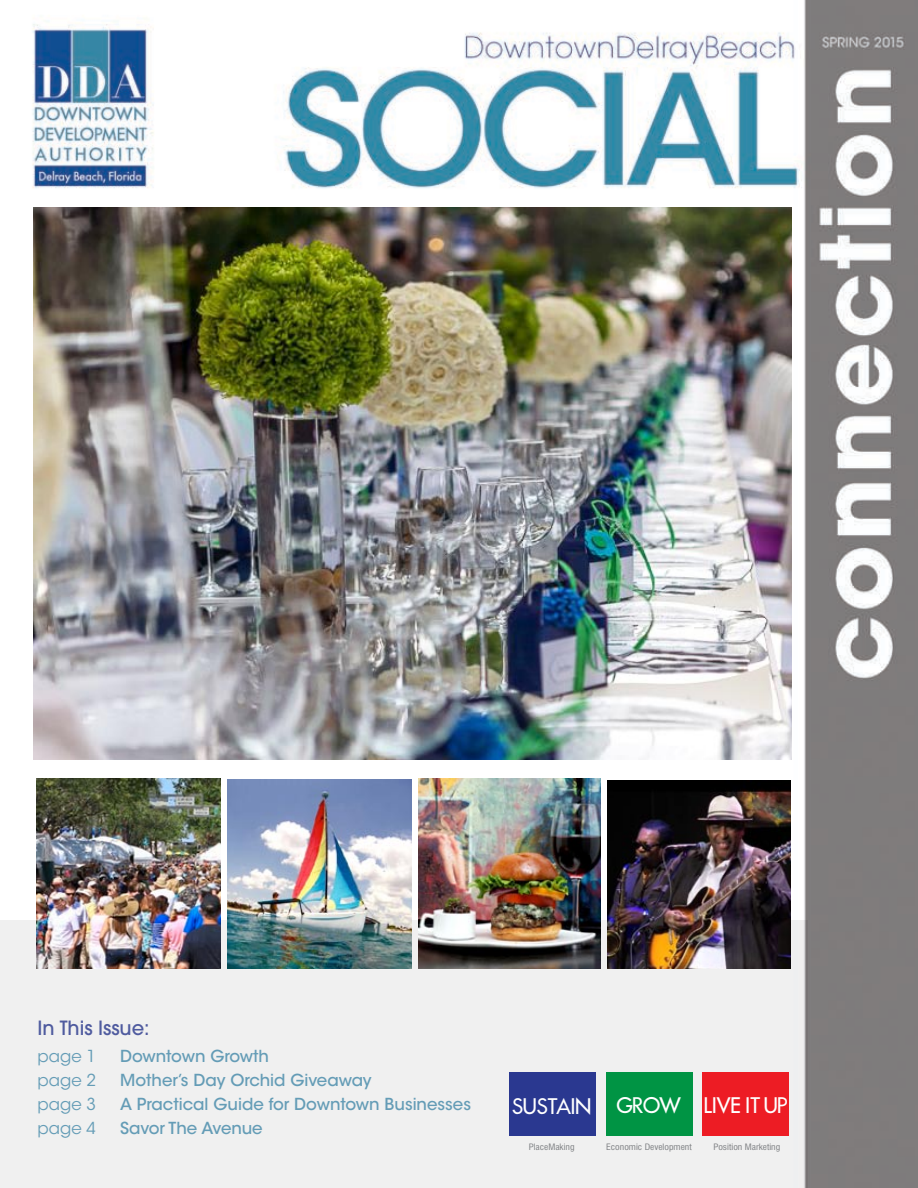
<style>
.page{position:relative;width:918px;height:1188px;background:#fff}
.page>*{position:absolute;margin:0;border:0;box-sizing:border-box;transform-origin:0 0}
.t1{font:25.2px "LTC Twentieth Century Pro";letter-spacing:-.04em;color:#fff}
.t2{font:500 19.5px "Avant Garde";color:#4f5b9f}
.t3{font:16.5px "ITC Avant Garde MM 445 750";color:#649cb6}
.t4{font:16.5px "ITC Avant Garde MM 300 750";color:#649cb6}
.t5{font:condensed 8.55px "Swiss 721 BT";color:#808285;scale:1.11 1}
</style>
<div class="page">
<img style="left:0;top:0;width:918px;height:1188px">
<div style="left:0;top:921px;width:808px;height:267px;background:#f0f0f0"></div>
<div style="left:606px;top:1072px;width:86px;height:64px;background:#009444"></div>
<div style="left:509px;top:1072px;width:87px;height:64px;background:#2a3890"></div>
<div style="left:702px;top:1072px;width:87px;height:64px;background:#ed1c24"></div>
<img style="left:418px;top:779px;width:183px;height:189px">
<img style="left:227px;top:779px;width:185px;height:190px">
<img style="left:36px;top:779px;width:184px;height:189px">
<img style="left:607px;top:781px;width:184px;height:187px">
<img style="left:33px;top:208px;width:758px;height:552px">
<p class="t2" style="left:38px;top:1016px;width:114px">In This Issue:</p>
<p class="t4" style="left:38px;top:1047px;width:60px">page 1</p>
<p class="t3" style="left:120px;top:1047px;width:151px">Downtown Growth</p>
<p class="t4" style="left:38px;top:1071px;width:60px">page 2</p>
<p class="t3" style="left:120px;top:1071px;width:253px">Mother’s Day Orchid Giveaway</p>
<p class="t4" style="left:38px;top:1095px;width:60px">page 3</p>
<p class="t3" style="left:120px;top:1095px;width:353px">A Practical Guide for Downtown Businesses</p>
<p class="t4" style="left:38px;top:1119px;width:60px">page 4</p>
<p class="t3" style="left:120px;top:1119px;width:144px">Savor The Avenue</p>
<h1 class="t1" style="left:616px;top:1091px;width:67px">GROW</h1>
<h1 class="t1" style="left:511px;top:1092px;width:82px">SUSTAIN</h1>
<h1 class="t1" style="left:703px;top:1091px;width:86px">LIVE ITUP</h1>
<p class="t5" style="left:529px;top:1142px;width:43px">PlaceMaking</p>
<p class="t5" style="left:606px;top:1142px;width:78px">Economic Development</p>
<p class="t5" style="left:713px;top:1142px;width:62px">Position Marketing</p>
</div>
